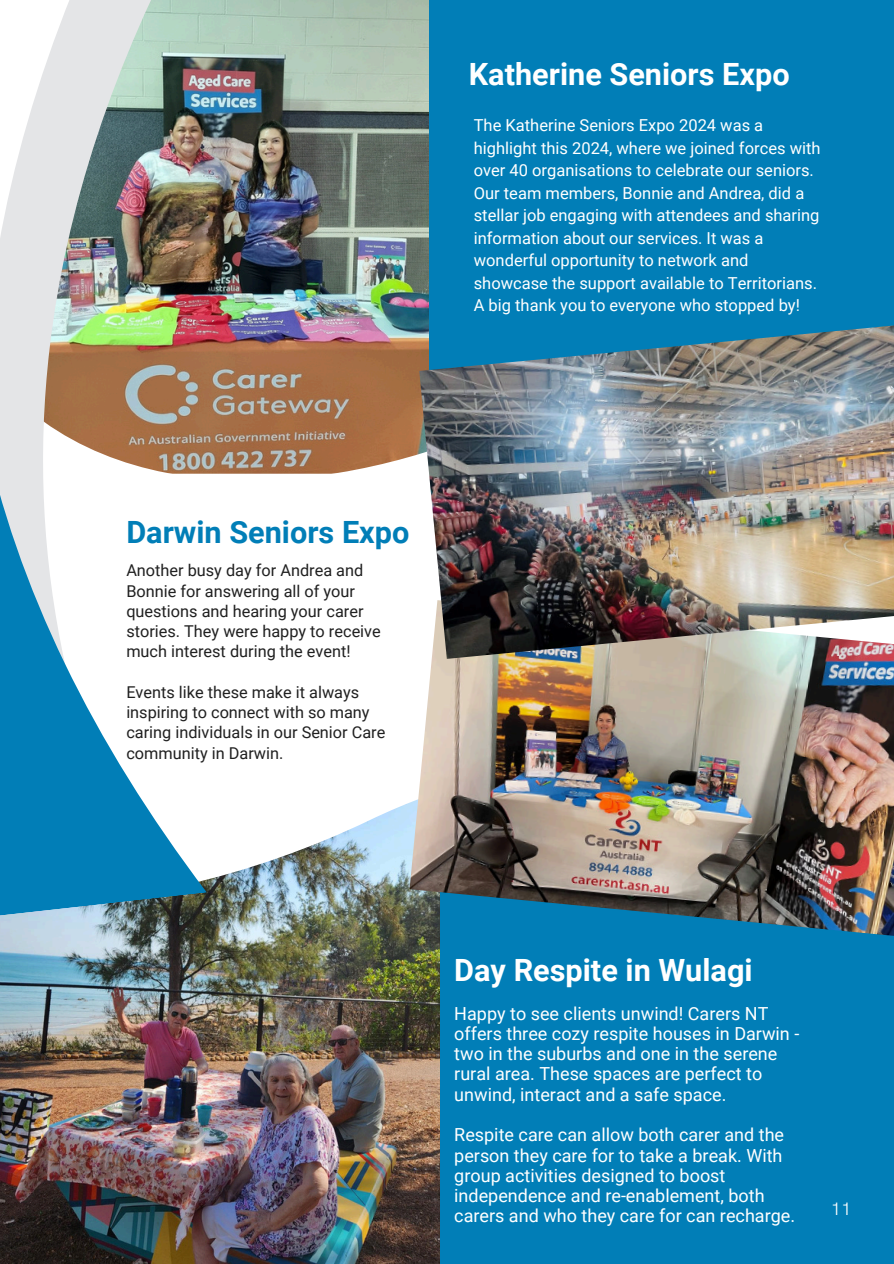
<style>
.page{position:relative;width:894px;height:1264px;background:#fff}
.page>*{position:absolute;margin:0;border:0;box-sizing:border-box;transform-origin:0 0}
.t1{font:700 30.6px "Roboto";color:#fff}
.t2{font:700 30.6px "Roboto";color:#017eb7}
.t3{font:18px/20.2px "Roboto";color:#fff}
.t4{font:18px "HK Grotesk Pro";color:#fff}
.t5{font:16.5px/22.5px "Roboto";color:#fff}
.t6{font:16.35px/20.2px "Roboto";color:#202020}
</style>
<div class="page">
<div style="left:0;top:0;width:893px;height:1263px;background:#017eb7"></div>
<img style="left:207px;top:0;width:222px;height:324px">
<img style="left:0;top:912px;width:439px;height:351px">
<svg style="left:207px;top:324px;width:212px;height:150px;background:#a9795e"></svg>
<svg style="left:207px;top:474px;width:212px;height:438px;background:#edf1f2"></svg>
<img style="left:409px;top:600px;width:484px;height:337px">
<img style="left:419px;top:324px;width:474px;height:335px">
<img style="left:0;top:0;width:207px;height:929px">
<h1 class="t1" style="left:468px;top:53px;width:322px">Katherine Seniors Expo</h1>
<p class="t5" style="left:473px;top:114px;width:348px">The Katherine Seniors Expo 2024 was a highlight this 2024, where we joined forces with over 40 organisations to celebrate our seniors.<br>Our team members, Bonnie and Andrea, did a stellar job engaging with attendees and sharing information about our services. It was a wonderful opportunity to network and showcase the support available to Territorians.<br>A big thank you to everyone who stopped by!</p>
<h1 class="t2" style="left:126px;top:510px;width:284px">Darwin Seniors Expo</h1>
<p class="t6" style="left:126px;top:559px;width:256px">Another busy day for Andrea and<br>Bonnie for answering all of your questions and hearing your carer stories. They were happy to receive much interest during the event!</p>
<p class="t6" style="left:126px;top:681px;width:260px">Events like these make it always inspiring to connect with so many caring individuals in our Senior Care community in Darwin.</p>
<h1 class="t1" style="left:454px;top:948px;width:300px">Day Respite in Wulagi</h1>
<p class="t3" style="left:454px;top:1002px;width:346px">Happy to see clients unwind! Carers NT offers three cozy respite houses in Darwin - two in the suburbs and one in the serene rural area. These spaces are perfect to unwind, interact and a safe space.</p>
<p class="t3" style="left:454px;top:1123px;width:342px">Respite care can allow both carer and the person they care for to take a break. With group activities designed to boost independence and re-enablement, both carers and who they care for can recharge.</p>
<p class="t4" style="left:830px;top:1194px;width:22px">11</p>
</div>
